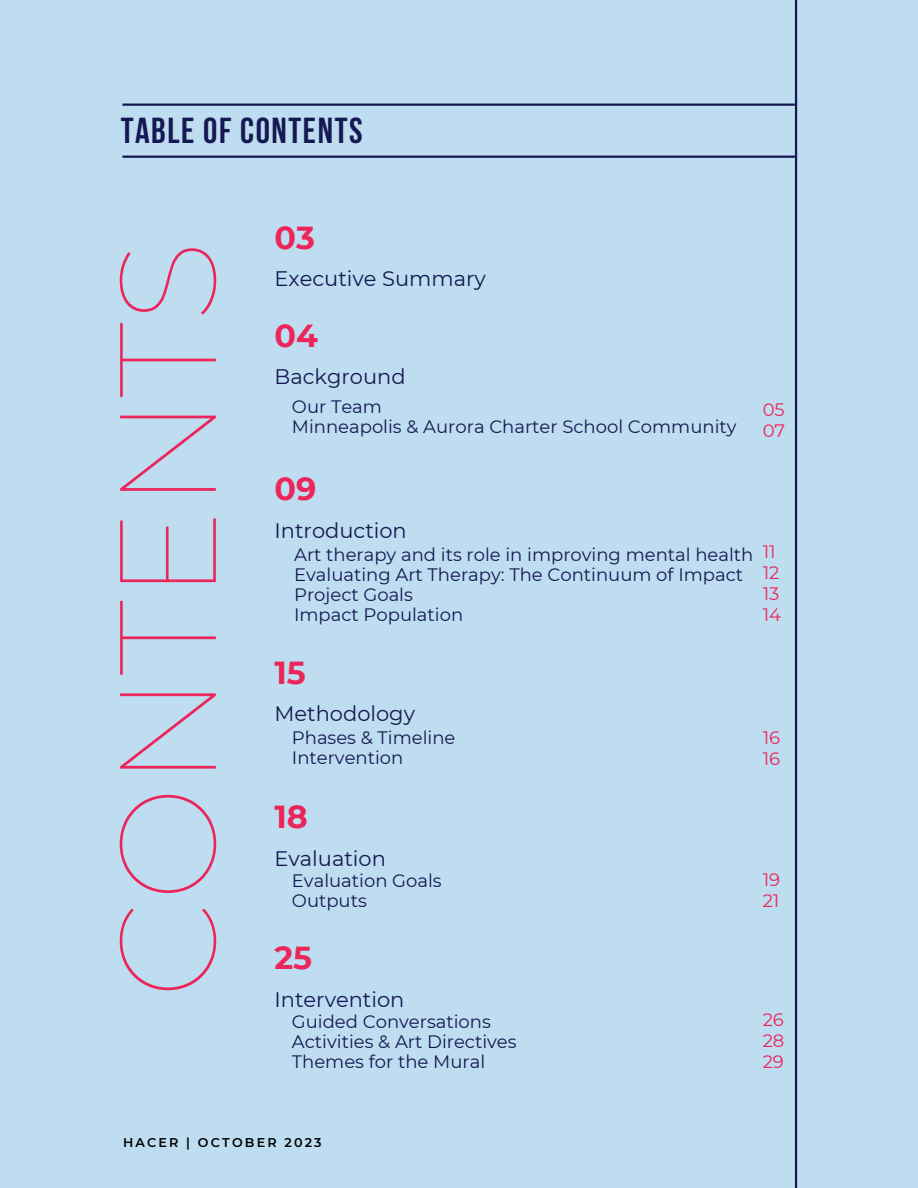
<style>
.page{position:relative;width:918px;height:1188px;background:#beddf0}
.page>*{position:absolute;margin:0;border:0;box-sizing:border-box;transform-origin:0 0}
.t1{font:100 136.65px "Montserrat";color:#ec255a}
.t2{font:700 36px "Bebas Neue";letter-spacing:.045em;color:#161853}
.t3{font:700 31.8px "Montserrat";color:#ec255a}
.t4{font:21px "Montserrat";color:#161853}
.t5{font:18px "Montserrat";color:#161853}
.t6{font:18px "Montserrat";color:#ec255a}
.t7{font:600 12.75px "Montserrat";letter-spacing:.17em;color:#000001}
</style>
<div class="page">
<hr style="left:795px;top:0;width:2px;height:1188px;background:#161853">
<hr style="left:122px;top:156px;width:673px;height:2px;background:#161853">
<hr style="left:122px;top:104px;width:673px;height:2px;background:#161853">
<p class="t2" style="left:121px;top:116px;width:243px">TABLE OF CONTENTS</p>
<p class="t1" style="left:84px;top:998px;width:759px;rotate:-90deg">CONTENTS</p>
<p class="t3" style="left:275px;top:218px;width:42px">03</p>
<p class="t4" style="left:275px;top:266px;width:213px">Executive Summary</p>
<p class="t3" style="left:275px;top:316px;width:45px">04</p>
<p class="t4" style="left:275px;top:364px;width:133px">Background</p>
<p class="t5" style="left:292px;top:395px;width:92px">Our Team</p>
<p class="t5" style="left:292px;top:415px;width:446px">Minneapolis &amp; Aurora Charter School Community</p>
<p class="t6" style="left:763px;top:399px;width:24px">05</p>
<p class="t6" style="left:763px;top:420px;width:24px">07</p>
<p class="t3" style="left:275px;top:470px;width:43px">09</p>
<p class="t4" style="left:275px;top:517px;width:134px">Introduction</p>
<p class="t5" style="left:294px;top:543px;width:461px">Art therapy and its role in improving mental health</p>
<p class="t5" style="left:294px;top:563px;width:451px">Evaluating Art Therapy: The Continuum of Impact</p>
<p class="t5" style="left:294px;top:584px;width:120px">Project Goals</p>
<p class="t5" style="left:294px;top:604px;width:171px">Impact Population</p>
<p class="t6" style="left:763px;top:540px;width:14px">11</p>
<p class="t6" style="left:763px;top:562px;width:18px">12</p>
<p class="t6" style="left:763px;top:583px;width:18px">13</p>
<p class="t6" style="left:763px;top:604px;width:20px">14</p>
<p class="t3" style="left:275px;top:653px;width:33px">15</p>
<p class="t4" style="left:275px;top:701px;width:142px">Methodology</p>
<p class="t5" style="left:292px;top:727px;width:165px">Phases &amp; Timeline</p>
<p class="t5" style="left:292px;top:747px;width:113px">Intervention</p>
<p class="t6" style="left:763px;top:726px;width:19px">16</p>
<p class="t6" style="left:763px;top:747px;width:19px">16</p>
<p class="t3" style="left:275px;top:798px;width:35px">18</p>
<p class="t4" style="left:275px;top:845px;width:113px">Evaluation</p>
<p class="t5" style="left:292px;top:869px;width:151px">Evaluation Goals</p>
<p class="t5" style="left:292px;top:889px;width:76px">Outputs</p>
<p class="t3" style="left:275px;top:939px;width:39px">25</p>
<p class="t4" style="left:275px;top:986px;width:131px">Intervention</p>
<p class="t5" style="left:292px;top:1010px;width:200px">Guided Conversations</p>
<p class="t5" style="left:292px;top:1030px;width:226px">Activities &amp; Art Directives</p>
<p class="t5" style="left:292px;top:1051px;width:195px">Themes for the Mural</p>
<p class="t6" style="left:763px;top:869px;width:19px">19</p>
<p class="t6" style="left:763px;top:890px;width:18px">21</p>
<p class="t6" style="left:763px;top:1008px;width:23px">26</p>
<p class="t6" style="left:763px;top:1030px;width:23px">28</p>
<p class="t6" style="left:763px;top:1051px;width:23px">29</p>
<p class="t7" style="left:123px;top:1135px;width:200px">HACER | OCTOBER 2023</p>
</div>
